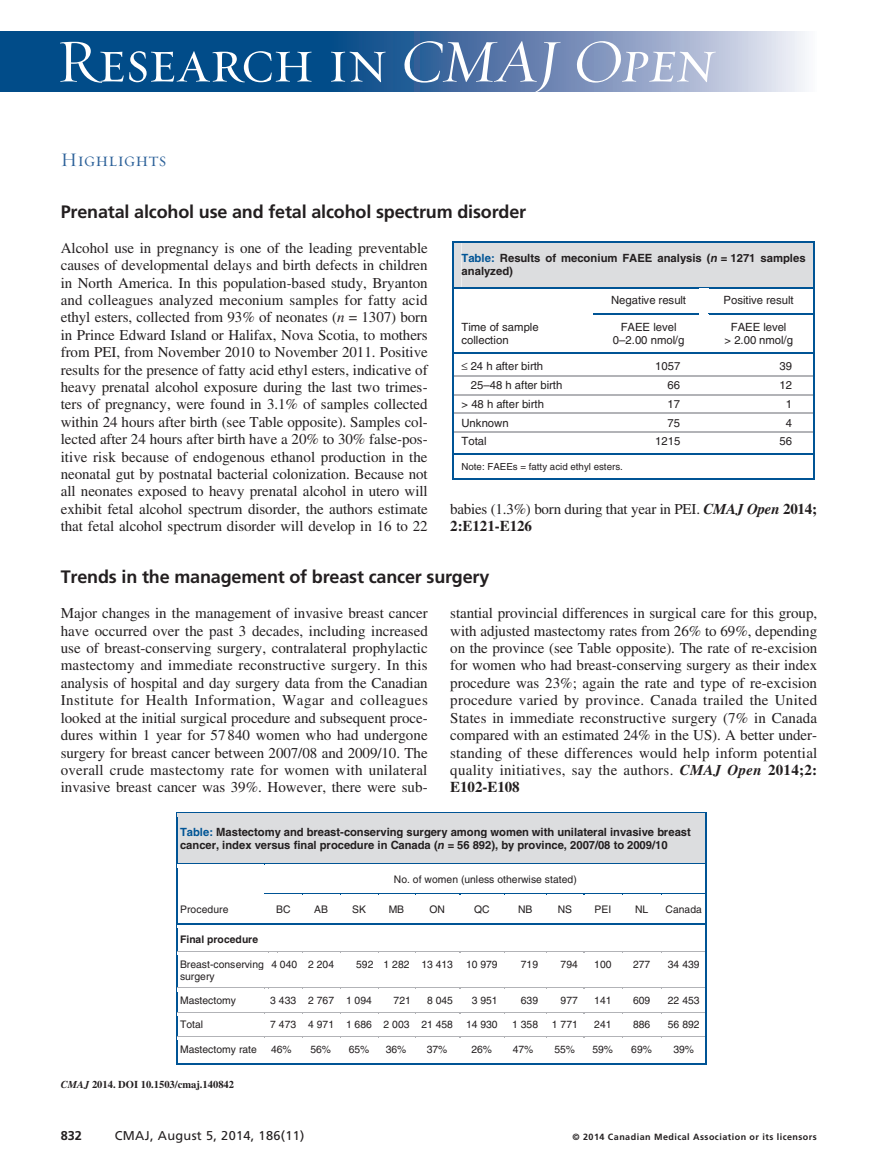
<style>
.page{position:relative;width:878px;height:1175px;background:#fff}
.page>*{position:absolute;margin:0;border:0;box-sizing:border-box;transform-origin:0 0}
.Department{font:19.5px "Requiem Display HTF Small Caps";color:#2c6199}
.t1{font:700 18px "Frutiger LT Std";letter-spacing:-.01em;color:#231f20}
.PJ{font:15px/17.4px "Times LT Std";color:#231f20;text-align:justify}
.t2{font:12.75px "Frutiger LT Std";letter-spacing:.025em;color:#231f20}
.t3{font:700 12.75px "Frutiger LT Std";color:#231f20}
.t4{font:700 11.4px/13.5px "Helvetica LT Std";color:#231f20}
.t5{font:11.4px/13.2px "Helvetica LT Std";color:#231f20;text-align:center}
.t6{font:10.5px/11.9px "Helvetica LT Std";letter-spacing:-.005em;color:#231f20}
.DOI{font:700 10.5px "Times LT Std";color:#231f20}
.t7{font:700 10.5px "Helvetica LT Std";color:#231f20}
.t8{font:9.75px "Helvetica LT Std";color:#231f20}
.t9{font:700 9px "Frutiger LT Std";letter-spacing:.05em;color:#231f20}
.s1{font-style:italic}
.s2{color:#005495}
.s3{font-weight:700;font-style:italic}
.s4{font-weight:700}
</style>
<div class="page">
<div style="left:0;top:31px;width:348px;height:60px;background:#014c89"></div>
<svg style="left:331px;top:31px;width:474px;height:60px;background:#8ba3c5"></svg>
<svg style="left:60px;top:42px;width:251px;height:41px"></svg>
<svg style="left:331px;top:52px;width:54px;height:30px"></svg>
<svg style="left:403px;top:41px;width:157px;height:51px;background:#6a88b3"></svg>
<svg style="left:575px;top:41px;width:140px;height:42px;background:#abb7d3"></svg>
<svg style="left:453px;top:241px;width:361px;height:238px"></svg>
<svg style="left:176px;top:812px;width:530px;height:252px"></svg>
<p class="Department" style="left:61px;top:148px;width:107px">Highlights</p>
<h1 class="t1" style="left:61px;top:201px;width:467px">Prenatal alcohol use and fetal alcohol spectrum disorder</h1>
<p class="PJ" style="left:61px;top:239px;width:368px">Alcohol use in pregnancy is one of the leading preventable causes of developmental delays and birth defects in children in North America. In this population-based study, Bryanton and colleagues analyzed meconium samples for fatty acid ethyl esters, collected from 93% of neonates (<span class="s1">n</span> = 1307) born in Prince Edward Island or Halifax, Nova Scotia, to mothers from PEI, from November 2010 to November 2011. Positive results for the presence of fatty acid ethyl esters, indicative of heavy prenatal alcohol exposure during the last two trimes&shy;ters of pregnancy, were found in 3.1% of samples collected within 24 hours after birth (see Table opposite). Samples col&shy;lected after 24 hours after birth have a 20% to 30% false-pos&shy;itive risk because of endogenous ethanol production in the neonatal gut by postnatal bacterial colonization. Because not all neonates exposed to heavy prenatal alcohol in utero will exhibit fetal alcohol spectrum disorder, the authors estimate that fetal alcohol spectrum disorder will develop in 16 to 22</p>
<p class="t4" style="left:461px;top:251px;width:345px"><span class="s2">Table:</span> Results of meconium FAEE analysis (<span class="s1">n</span> = 1271 samples analyzed)</p>
<p class="t5" style="left:611px;top:294px;width:77px">Negative result</p>
<p class="t5" style="left:723px;top:294px;width:72px">Positive result</p>
<p class="t5" style="left:613px;top:320px;width:73px">FAEE level<br>0–2.00 nmol/g</p>
<p class="t5" style="left:724px;top:320px;width:70px">FAEE level<br>&gt; 2.00 nmol/g</p>
<p class="t5" style="left:461px;top:320px;width:79px;text-align:left">Time of sample collection</p>
<p class="t5" style="left:461px;top:360px;width:83px">≤ 24 h after birth</p>
<p class="t5" style="left:655px;top:359px;width:27px">1057</p>
<p class="t5" style="left:779px;top:359px;width:14px">39</p>
<p class="t5" style="left:471px;top:378px;width:93px">25–48 h after birth</p>
<p class="t5" style="left:667px;top:378px;width:14px">66</p>
<p class="t5" style="left:779px;top:378px;width:14px">12</p>
<p class="t5" style="left:461px;top:397px;width:84px">&gt; 48 h after birth</p>
<p class="t5" style="left:667px;top:397px;width:14px">17</p>
<p class="t5" style="left:785px;top:397px;width:8px">1</p>
<p class="t5" style="left:461px;top:416px;width:49px">Unknown</p>
<p class="t5" style="left:667px;top:416px;width:14px">75</p>
<p class="t5" style="left:785px;top:416px;width:8px">4</p>
<p class="t5" style="left:461px;top:434px;width:27px">Total</p>
<p class="t5" style="left:655px;top:434px;width:27px">1215</p>
<p class="t5" style="left:779px;top:434px;width:14px">56</p>
<p class="t8" style="left:461px;top:461px;width:163px">Note: FAEEs = fatty acid ethyl esters.</p>
<p class="PJ" style="left:450px;top:500px;width:368px">babies (1.3%) born during that year in PEI. <span class="s3">CMAJ Open</span> <span class="s4">2014;<br>2:E121-E126</span></p>
<h1 class="t1" style="left:61px;top:566px;width:430px">Trends in the management of breast cancer surgery</h1>
<p class="PJ" style="left:61px;top:604px;width:368px">Major changes in the management of invasive breast cancer have occurred over the past 3 decades, including increased use of breast-conserving surgery, contralateral prophylactic mastectomy and immediate reconstructive surgery. In this analysis of hospital and day surgery data from the Canadian Institute for Health Information, Wagar and colleagues looked at the initial surgical procedure and subsequent proce&shy;dures within 1 year for 57 840 women who had undergone surgery for breast cancer between 2007/08 and 2009/10. The overall crude mastectomy rate for women with unilateral invasive breast cancer was 39%. However, there were sub-</p>
<p class="PJ" style="left:450px;top:604px;width:368px">stantial provincial differences in surgical care for this group, with adjusted mastectomy rates from 26% to 69%, depending on the province (see Table opposite). The rate of re-excision for women who had breast-conserving surgery as their index procedure was 23%; again the rate and type of re-excision procedure varied by province. Canada trailed the United States in immediate reconstructive surgery (7% in Canada compared with an estimated 24% in the US). A better under&shy;standing of these differences would help inform potential quality initiatives, say the authors. <span class="s3">CMAJ Open</span> <span class="s4">2014;2:<br>E102-E108</span></p>
<p class="t4" style="left:180px;top:825px;width:512px"><span class="s2">Table:</span> Mastectomy and breast-conserving surgery among women with unilateral invasive breast cancer, index versus final procedure in Canada (<span class="s1">n</span> = 56 892), by province, 2007/08 to 2009/10</p>
<p class="t6" style="left:180px;top:903px;width:50px">Procedure</p>
<p class="t6" style="left:394px;top:873px;width:184px">No. of women (unless otherwise stated)</p>
<p class="t6" style="left:276px;top:903px;width:16px">BC</p>
<p class="t6" style="left:314px;top:903px;width:15px">AB</p>
<p class="t6" style="left:352px;top:903px;width:15px">SK</p>
<p class="t6" style="left:389px;top:903px;width:17px">MB</p>
<p class="t6" style="left:429px;top:903px;width:17px">ON</p>
<p class="t6" style="left:474px;top:903px;width:17px">QC</p>
<p class="t6" style="left:518px;top:903px;width:16px">NB</p>
<p class="t6" style="left:557px;top:903px;width:16px">NS</p>
<p class="t6" style="left:594px;top:903px;width:18px">PEI</p>
<p class="t6" style="left:635px;top:903px;width:15px">NL</p>
<p class="t6" style="left:665px;top:903px;width:38px">Canada</p>
<p class="t7" style="left:180px;top:933px;width:80px">Final procedure</p>
<p class="t6" style="left:180px;top:958px;width:85px">Breast-conserving surgery</p>
<p class="t6" style="left:271px;top:958px;width:64px">4 040 2 204</p>
<p class="t6" style="left:356px;top:958px;width:143px">592 1 282 13 413 10 979</p>
<p class="t6" style="left:520px;top:958px;width:19px">719</p>
<p class="t6" style="left:560px;top:958px;width:19px">794</p>
<p class="t6" style="left:594px;top:958px;width:19px">100</p>
<p class="t6" style="left:633px;top:958px;width:19px">277</p>
<p class="t6" style="left:668px;top:958px;width:33px">34 439</p>
<p class="t6" style="left:180px;top:994px;width:57px">Mastectomy</p>
<p class="t6" style="left:270px;top:994px;width:103px">3 433 2 767 1 094</p>
<p class="t6" style="left:393px;top:994px;width:19px">721</p>
<p class="t6" style="left:427px;top:994px;width:27px">8 045</p>
<p class="t6" style="left:471px;top:994px;width:27px">3 951</p>
<p class="t6" style="left:520px;top:994px;width:19px">639</p>
<p class="t6" style="left:560px;top:994px;width:19px">977</p>
<p class="t6" style="left:594px;top:994px;width:19px">141</p>
<p class="t6" style="left:633px;top:994px;width:19px">609</p>
<p class="t6" style="left:668px;top:994px;width:33px">22 453</p>
<p class="t6" style="left:180px;top:1018px;width:25px">Total</p>
<p class="t6" style="left:270px;top:1018px;width:229px">7 473 4 971 1 686 2 003 21 458 14 930</p>
<p class="t6" style="left:512px;top:1018px;width:27px">1 358</p>
<p class="t6" style="left:552px;top:1018px;width:27px">1 771</p>
<p class="t6" style="left:594px;top:1018px;width:19px">241</p>
<p class="t6" style="left:633px;top:1018px;width:19px">886</p>
<p class="t6" style="left:668px;top:1018px;width:33px">56 892</p>
<p class="t6" style="left:180px;top:1043px;width:78px">Mastectomy rate</p>
<p class="t6" style="left:271px;top:1043px;width:22px">46%</p>
<p class="t6" style="left:310px;top:1043px;width:22px">56%</p>
<p class="t6" style="left:349px;top:1043px;width:22px">65%</p>
<p class="t6" style="left:386px;top:1043px;width:22px">36%</p>
<p class="t6" style="left:427px;top:1043px;width:22px">37%</p>
<p class="t6" style="left:471px;top:1043px;width:22px">26%</p>
<p class="t6" style="left:512px;top:1043px;width:22px">47%</p>
<p class="t6" style="left:554px;top:1043px;width:22px">55%</p>
<p class="t6" style="left:592px;top:1043px;width:22px">59%</p>
<p class="t6" style="left:631px;top:1043px;width:22px">69%</p>
<p class="t6" style="left:673px;top:1043px;width:22px">39%</p>
<p class="DOI" style="left:61px;top:1078px;width:175px"><span class="s1">CMAJ</span> 2014. DOI 10.1503/cmaj.140842</p>
<p class="t3" style="left:61px;top:1127px;width:23px">832</p>
<p class="t2" style="left:115px;top:1127px;width:191px">CMAJ, August 5, 2014, 186(11)</p>
<p class="t9" style="left:572px;top:1131px;width:246px">© 2014 Canadian Medical Association or its licensors</p>
</div>
